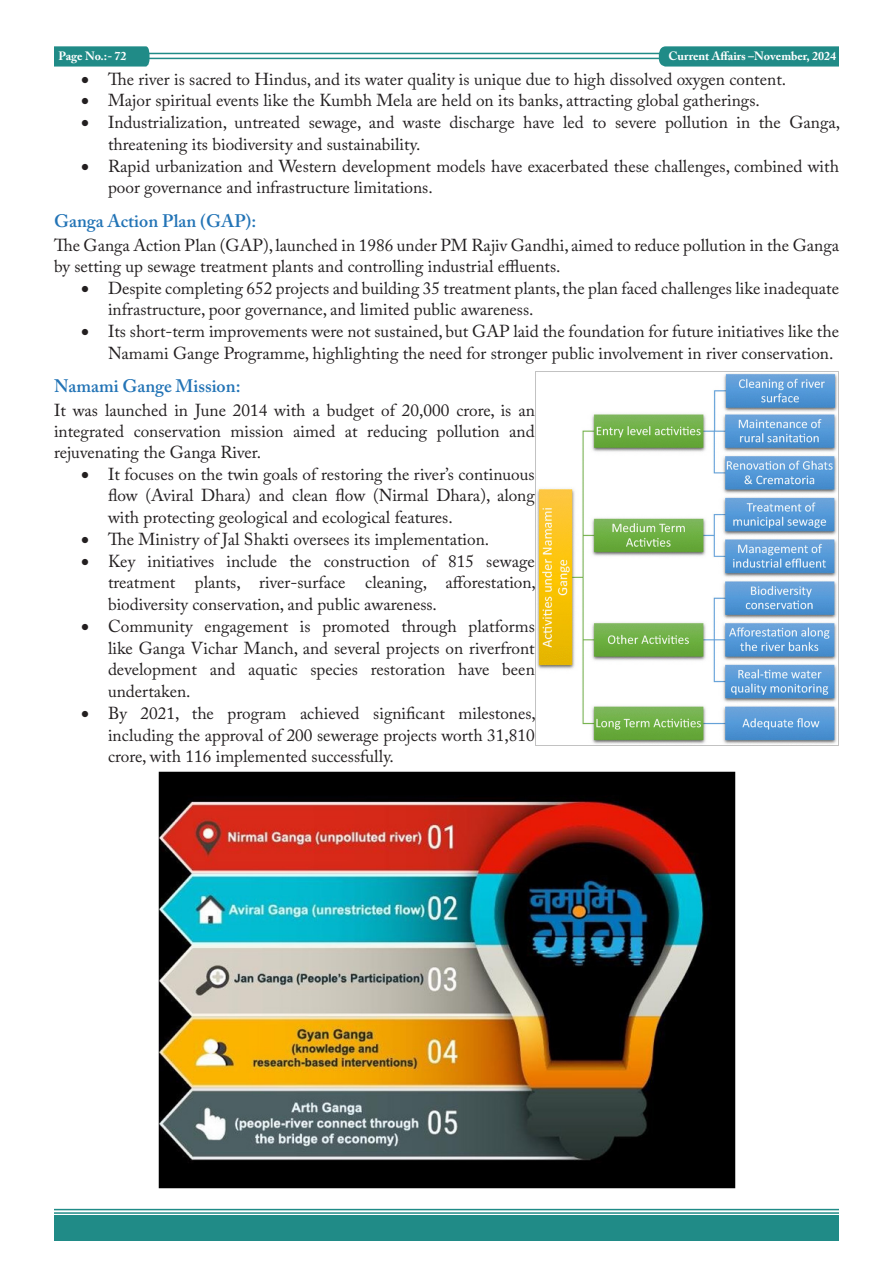
<style>
.page{position:relative;width:893px;height:1263px;background:#fff}
.page>*{position:absolute;margin:0;border:0;box-sizing:border-box;transform-origin:0 0}
.Sub_heading{font:600 18px "Adobe Caslon Pro";color:#2374b6}
.Paragraph{font:17.25px/21.8px "Adobe Caslon Pro";color:#231f20}
.t1{font:700 12px "Adobe Caslon Pro";color:#fff}
</style>
<div class="page">
<hr style="left:148px;top:53px;width:691px;height:1px;background:#208b87">
<hr style="left:148px;top:58px;width:690px;height:1px;background:#208b87">
<svg style="left:54px;top:46px;width:96px;height:21px;background:#2a908c"></svg>
<svg style="left:659px;top:46px;width:180px;height:21px;background:#29908c"></svg>
<hr style="left:54px;top:1209px;width:785px;height:1px;background:#208b87">
<hr style="left:54px;top:1212px;width:785px;height:2px;background:#208b87">
<div style="left:54px;top:1215px;width:785px;height:26px;background:#208b87"></div>
<img style="left:535px;top:371px;width:304px;height:375px">
<img style="left:158px;top:771px;width:577px;height:418px">
<p class="t1" style="left:59px;top:49px;width:70px">Page No.:- 72</p>
<p class="t1" style="left:668px;top:49px;width:169px">Current Affairs –November, 2024</p>
<p class="Paragraph" style="left:81px;top:68px;width:707px">• The river is sacred to Hindus, and its water quality is unique due to high dissolved oxygen content.</p>
<p class="Paragraph" style="left:81px;top:90px;width:680px">• Major spiritual events like the Kumbh Mela are held on its banks, attracting global gatherings.</p>
<p class="Paragraph" style="left:108px;top:111px;width:734px;text-indent:-27px">• Industrialization, untreated sewage, and waste discharge have led to severe pollution in the Ganga, threatening its biodiversity and sustainability.</p>
<p class="Paragraph" style="left:108px;top:155px;width:732px;text-indent:-27px">• Rapid urbanization and Western development models have exacerbated these challenges, combined with poor governance and infrastructure limitations.</p>
<p class="Sub_heading" style="left:54px;top:210px;width:204px">Ganga Action Plan (GAP):</p>
<p class="Paragraph" style="left:54px;top:235px;width:787px;line-height:20.7px">The Ganga Action Plan (GAP), launched in 1986 under PM Rajiv Gandhi, aimed to reduce pollution in the Ganga by setting up sewage treatment plants and controlling industrial effluents.</p>
<p class="Paragraph" style="left:108px;top:277px;width:733px;text-indent:-27px">• Despite completing 652 projects and building 35 treatment plants, the plan faced challenges like inadequate infrastructure, poor governance, and limited public awareness.</p>
<p class="Paragraph" style="left:108px;top:320px;width:732px;text-indent:-27px">• Its short-term improvements were not sustained, but GAP laid the foundation for future initiatives like the<br>Namami Gange Programme, highlighting the need for stronger public involvement in river conservation.</p>
<p class="Sub_heading" style="left:54px;top:375px;width:188px">Namami Gange Mission:</p>
<p class="Paragraph" style="left:54px;top:400px;width:482px;line-height:20.7px;text-align:justify">It was launched in June 2014 with a budget of 20,000 crore, is an integrated conservation mission aimed at reducing pollution and rejuvenating the Ganga River.</p>
<p class="Paragraph" style="left:108px;top:463px;width:428px;text-align:justify;text-indent:-27px">• It focuses on the twin goals of restoring the river’s continuous flow (Aviral Dhara) and clean flow (Nirmal Dhara), along with protecting geological and ecological features.</p>
<p class="Paragraph" style="left:81px;top:528px;width:410px">• The Ministry of Jal Shakti oversees its implementation.</p>
<p class="Paragraph" style="left:108px;top:550px;width:429px;text-align:justify;text-indent:-27px">• Key initiatives include the construction of 815 sewage treatment plants, river-surface cleaning, afforestation, biodiversity conservation, and public awareness.</p>
<p class="Paragraph" style="left:108px;top:615px;width:428px;text-align:justify;text-indent:-27px">• Community engagement is promoted through platforms like Ganga Vichar Manch, and several projects on riverfront development and aquatic species restoration have been undertaken.</p>
<p class="Paragraph" style="left:108px;top:702px;width:429px;text-align:justify;text-indent:-27px">• By 2021, the program achieved significant milestones, including the approval of 200 sewerage projects worth 31,810 crore, with 116 implemented successfully.</p>
</div>
